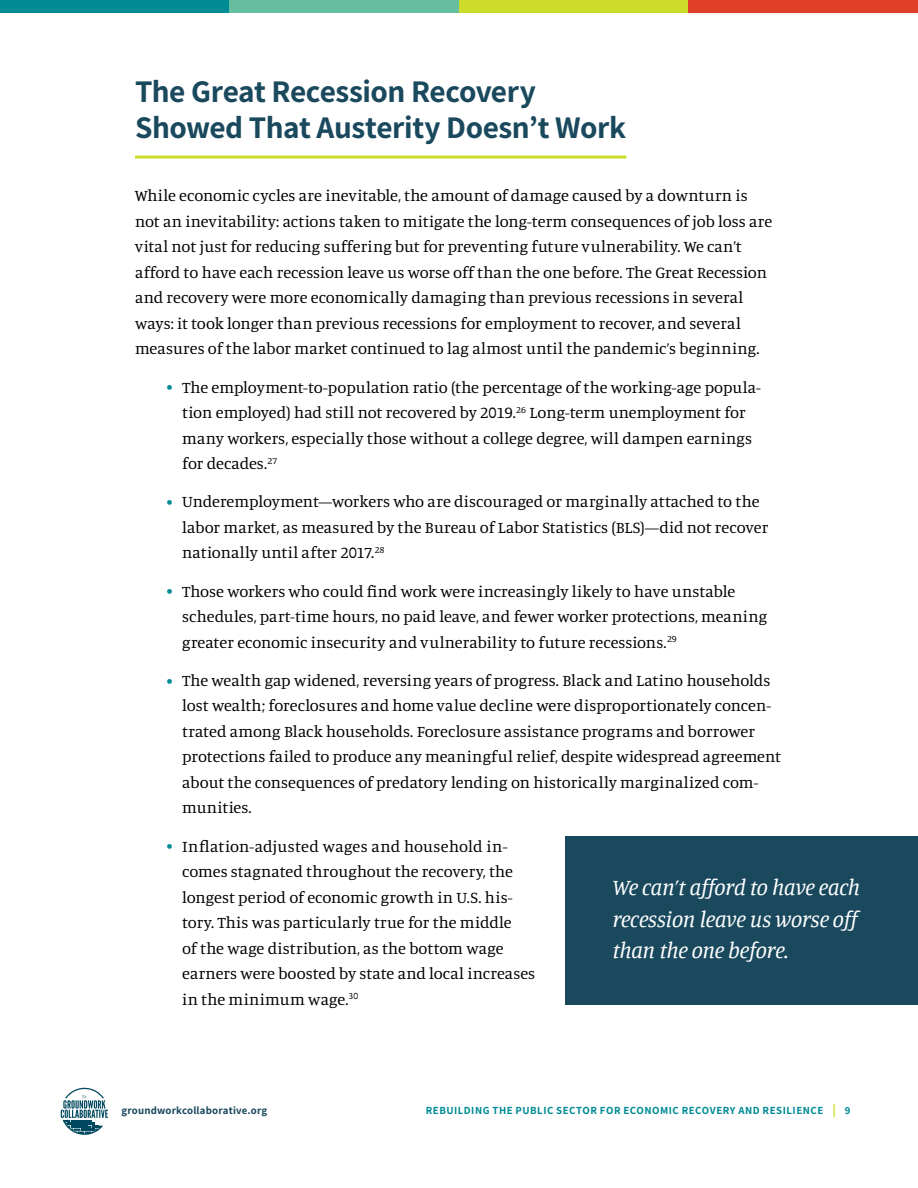
<style>
.page{position:relative;width:918px;height:1188px;background:#fff}
.page>*{position:absolute;margin:0;border:0;box-sizing:border-box;transform-origin:0 0}
.t1{font:700 31.5px/36px "Assistant";letter-spacing:-.015em;color:#1a495e}
.t2{font:italic 22.5px/31.5px "Manuale";letter-spacing:-.01em;color:#fff}
.t3{font:16.5px/25.5px "Manuale";letter-spacing:.005em;color:#000}
.t4{font:700 10.8px "Assistant";letter-spacing:.05em;color:#008b95}
.t5{font:700 10.8px "Assistant";letter-spacing:.015em;color:#1a495e}
.s1{color:#008b95}
.s2{font-size:13.5px;color:#cddc29}
</style>
<div class="page">
<div style="left:230px;top:0;width:229px;height:14px;background:#65bea0"></div>
<div style="left:459px;top:0;width:229px;height:14px;background:#cddc29"></div>
<div style="left:0;top:0;width:230px;height:14px;background:#008b95"></div>
<div style="left:688px;top:0;width:230px;height:14px;background:#df4026"></div>
<svg style="left:61px;top:1088px;width:47px;height:47px"></svg>
<hr style="left:135px;top:156px;width:491px;height:3px;background:#cddc29">
<div style="left:566px;top:836px;width:352px;height:169px;background:#1a495e"></div>
<h1 class="t1" style="left:135px;top:71px;width:493px">The Great Recession Recovery<br>Showed That Austerity Doesn’t Work</h1>
<p class="t3" style="left:135px;top:182px;width:639px">While economic cycles are inevitable, the amount of damage caused by a downturn is not an inevitability: actions taken to mitigate the long-term consequences of job loss are vital not just for reducing suffering but for preventing future vulnerability. We can’t afford to have each recession leave us worse off than the one before. The Great Recession and recovery were more economically damaging than previous recessions in several ways: it took longer than previous recessions for employment to recover, and several measures of the labor market continued to lag almost until the pandemic’s beginning.</p>
<p class="t3" style="left:182px;top:374px;width:580px;text-indent:-16px"><span class="s1">•</span> The employment-to-population ratio (the percentage of the working-age popula&shy;tion employed) had still not recovered by 2019.<sup>26</sup> Long-term unemployment for many workers, especially those without a college degree, will dampen earnings for decades.<sup>27</sup></p>
<p class="t3" style="left:182px;top:488px;width:588px;text-indent:-16px"><span class="s1">•</span> Underemployment—workers who are discouraged or marginally attached to the labor market, as measured by the Bureau of Labor Statistics (BLS)—did not recover nationally until after 2017.<sup>28</sup></p>
<p class="t3" style="left:182px;top:578px;width:586px;text-indent:-16px"><span class="s1">•</span> Those workers who could find work were increasingly likely to have unstable schedules, part-time hours, no paid leave, and fewer worker protections, meaning greater economic insecurity and vulnerability to future recessions.<sup>29</sup></p>
<p class="t3" style="left:182px;top:667px;width:600px;text-indent:-16px"><span class="s1">•</span> The wealth gap widened, reversing years of progress. Black and Latino households lost wealth; foreclosures and home value decline were disproportionately concen&shy;trated among Black households. Foreclosure assistance programs and borrower protections failed to produce any meaningful relief, despite widespread agreement about the consequences of predatory lending on historically marginalized com&shy;munities.</p>
<p class="t3" style="left:182px;top:833px;width:354px;text-indent:-16px"><span class="s1">•</span> Inflation-adjusted wages and household in&shy;comes stagnated throughout the recovery, the longest period of economic growth in U.S. his&shy;tory. This was particularly true for the middle<br>of the wage distribution, as the bottom wage earners were boosted by state and local increases in the minimum wage.<sup>30</sup></p>
<h2 class="t2" style="left:612px;top:871px;width:253px">We can’t afford to have each recession leave us worse off than the one before.</h2>
<p class="t5" style="left:122px;top:1103px;width:147px">groundworkcollaborative.org</p>
<p class="t4" style="left:426px;top:1103px;width:426px">REBUILDING THE PUBLIC SECTOR FOR ECONOMIC RECOVERY AND RESILIENCE <span class="s2">|</span> 9</p>
</div>
